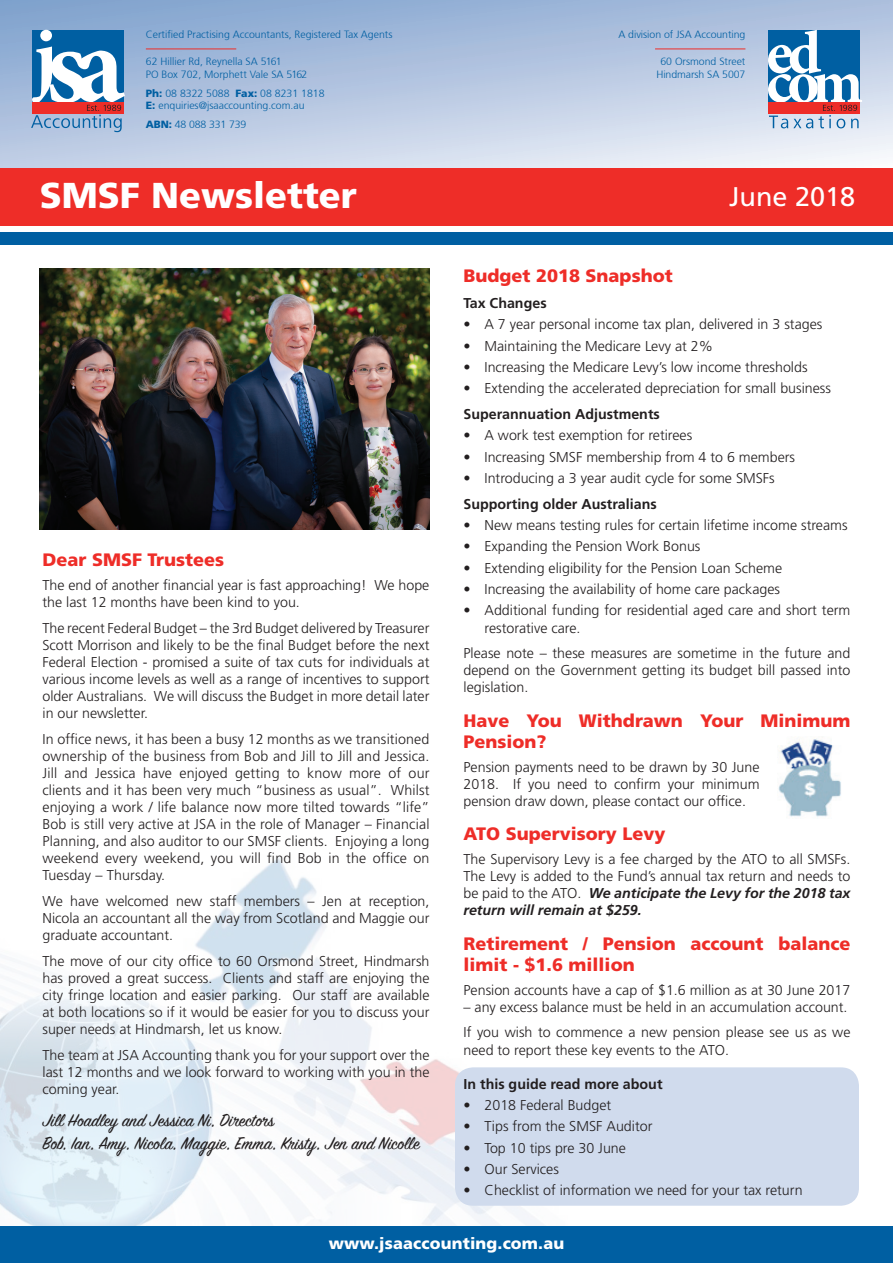
<style>
.page{position:relative;width:893px;height:1263px;background:#fff}
.page>*{position:absolute;margin:0;border:0;box-sizing:border-box;transform-origin:0 0}
.t1{font:900 36px "Frutiger LT Std";color:#fff}
.t2{font:27px "Frutiger LT Std";color:#fff}
.t3{font:19.5px/23.4px "Sign Painter House Script";color:#231f20}
.t4{font:900 18px/21.6px "Frutiger LT Std";color:#ee2d28}
.t5{font:900 16.2px "Frutiger LT Std";letter-spacing:.01em;color:#fff}
.t6{font:300 14.25px/17.1px "Frutiger LT Std";color:#231f20;text-align:justify}
.t7{font:700 14.25px "Frutiger LT Std";color:#231f20}
.t8{font:300 10.5px/12.6px "Frutiger 45";color:#005fa2}
.s1{font-family:"Frutiger LT Std";font-weight:900}
.s2{font-weight:700;font-style:italic}
</style>
<div class="page">
<img style="left:0;top:858px;width:568px;height:369px">
<img style="left:40px;top:269px;width:389px;height:260px">
<div style="left:455px;top:1067px;width:404px;height:139px;background:#d0dbed;border-radius:18px"></div>
<div style="left:0;top:168px;width:893px;height:57px;background:#ee2d28"></div>
<div style="left:0;top:232px;width:893px;height:12px;background:#005fa2"></div>
<div style="left:0;top:1227px;width:893px;height:36px;background:#005fa2"></div>
<svg style="left:0;top:0;width:893px;height:168px;background:#b7c8e2"></svg>
<svg style="left:768px;top:30px;width:94px;height:98px"></svg>
<hr style="left:655px;top:49px;width:90px;height:1px;background:#ee2d28">
<hr style="left:146px;top:49px;width:90px;height:1px;background:#ee2d28">
<svg style="left:31px;top:30px;width:94px;height:102px"></svg>
<img style="left:778px;top:737px;width:63px;height:80px">
<p class="t8" style="left:146px;top:28px;width:248px">Certified Practising Accountants, Registered Tax Agents</p>
<p class="t8" style="left:146px;top:55px;width:163px">62 Hillier Rd, Reynella SA 5161<br>PO Box 702, Morphett Vale SA 5162</p>
<p class="t8" style="left:146px;top:87px;width:180px"><span class="s1">Ph:</span> 08 8322 5088 <span class="s1">Fax:</span> 08 8231 1818<br><span class="s1">E:</span> enquiries@jsaaccounting.com.au</p>
<p class="t8" style="left:146px;top:118px;width:102px"><span class="s1">ABN:</span> 48 088 331 739</p>
<p class="t8" style="left:618px;top:28px;width:128px">A division of JSA Accounting</p>
<p class="t8" style="left:656px;top:55px;width:91px;text-align:center">60 Orsmond Street<br>Hindmarsh SA 5007</p>
<h1 class="t1" style="left:40px;top:174px;width:318px">SMSF Newsletter</h1>
<h2 class="t2" style="left:729px;top:180px;width:128px">June 2018</h2>
<p class="t4" style="left:43px;top:549px;width:183px">Dear SMSF Trustees</p>
<p class="t6" style="left:43px;top:576px;width:388px">The end of another financial year is fast approaching! We hope the last 12 months have been kind to you.</p>
<p class="t6" style="left:43px;top:619px;width:388px">The recent Federal Budget – the 3rd Budget delivered by Treasurer Scott Morrison and likely to be the final Budget before the next Federal Election - promised a suite of tax cuts for individuals at various income levels as well as a range of incentives to support older Australians. We will discuss the Budget in more detail later in our newsletter.</p>
<p class="t6" style="left:43px;top:730px;width:388px">In office news, it has been a busy 12 months as we transitioned ownership of the business from Bob and Jill to Jill and Jessica.<br>Jill and Jessica have enjoyed getting to know more of our clients and it has been very much “business as usual”. Whilst enjoying a work / life balance now more tilted towards “life” Bob is still very active at JSA in the role of Manager – Financial Planning, and also auditor to our SMSF clients. Enjoying a long weekend every weekend, you will find Bob in the office on Tuesday – Thursday.</p>
<p class="t6" style="left:43px;top:893px;width:388px">We have welcomed new staff members – Jen at reception, Nicola an accountant all the way from Scotland and Maggie our graduate accountant.</p>
<p class="t6" style="left:43px;top:953px;width:389px">The move of our city office to 60 Orsmond Street, Hindmarsh has proved a great success. Clients and staff are enjoying the city fringe location and easier parking. Our staff are available at both locations so if it would be easier for you to discuss your super needs at Hindmarsh, let us know.</p>
<p class="t6" style="left:43px;top:1047px;width:388px">The team at JSA Accounting thank you for your support over the last 12 months and we look forward to working with you in the coming year.</p>
<h3 class="t3" style="left:43px;top:1110px;width:379px">Jill Hoadley and Jessica Ni, Directors<br>Bob, Ian, Amy, Nicola, Maggie, Emma, Kristy, Jen and Nicolle</h3>
<p class="t4" style="left:463px;top:265px;width:211px">Budget 2018 Snapshot</p>
<p class="t7" style="left:463px;top:295px;width:85px">Tax Changes</p>
<p class="t6" style="left:463px;top:316px;width:360px">• A 7 year personal income tax plan, delivered in 3 stages</p>
<p class="t6" style="left:463px;top:337px;width:251px">• Maintaining the Medicare Levy at 2%</p>
<p class="t6" style="left:463px;top:359px;width:346px">• Increasing the Medicare Levy’s low income thresholds</p>
<p class="t6" style="left:463px;top:380px;width:369px">• Extending the accelerated depreciation for small business</p>
<p class="t7" style="left:463px;top:406px;width:198px">Superannuation Adjustments</p>
<p class="t6" style="left:463px;top:427px;width:230px">• A work test exemption for retirees</p>
<p class="t6" style="left:463px;top:448px;width:333px">• Increasing SMSF membership from 4 to 6 members</p>
<p class="t6" style="left:463px;top:470px;width:313px">• Introducing a 3 year audit cycle for some SMSFs</p>
<p class="t7" style="left:463px;top:495px;width:195px">Supporting older Australians</p>
<p class="t6" style="left:463px;top:517px;width:386px">• New means testing rules for certain lifetime income streams</p>
<p class="t6" style="left:463px;top:538px;width:238px">• Expanding the Pension Work Bonus</p>
<p class="t6" style="left:463px;top:559px;width:320px">• Extending eligibility for the Pension Loan Scheme</p>
<p class="t6" style="left:463px;top:581px;width:318px">• Increasing the availability of home care packages</p>
<p class="t6" style="left:484px;top:602px;width:367px;text-indent:-21px">• Additional funding for residential aged care and short term restorative care.</p>
<p class="t6" style="left:463px;top:645px;width:388px">Please note – these measures are sometime in the future and depend on the Government getting its budget bill passed into legislation.</p>
<p class="t4" style="left:463px;top:710px;width:388px">Have You Withdrawn Your Minimum<br>Pension?</p>
<p class="t6" style="left:463px;top:759px;width:298px">Pension payments need to be drawn by 30 June 2018. If you need to confirm your minimum pension draw down, please contact our office.</p>
<p class="t4" style="left:463px;top:823px;width:203px">ATO Supervisory Levy</p>
<p class="t6" style="left:463px;top:851px;width:388px">The Supervisory Levy is a fee charged by the ATO to all SMSFs.<br>The Levy is added to the Fund’s annual tax return and needs to be paid to the ATO. <span class="s2">We anticipate the Levy for the 2018 tax return will remain at $259.</span></p>
<p class="t4" style="left:463px;top:932px;width:388px">Retirement / Pension account balance limit - $1.6 million</p>
<p class="t6" style="left:463px;top:981px;width:388px">Pension accounts have a cap of $1.6 million as at 30 June 2017</p>
<p class="t6" style="left:463px;top:994px;width:388px;line-height:25.7px">– any excess balance must be held in an accumulation account.<br>If you wish to commence a new pension please see us as we</p>
<p class="t6" style="left:463px;top:1041px;width:267px">need to report these key events to the ATO.</p>
<p class="t7" style="left:463px;top:1075px;width:201px">In this guide read more about</p>
<p class="t6" style="left:463px;top:1097px;width:149px">• 2018 Federal Budget</p>
<p class="t6" style="left:463px;top:1118px;width:190px">• Tips from the SMSF Auditor</p>
<p class="t6" style="left:463px;top:1139px;width:164px">• Top 10 tips pre 30 June</p>
<p class="t6" style="left:463px;top:1161px;width:97px">• Our Services</p>
<p class="t6" style="left:463px;top:1182px;width:341px">• Checklist of information we need for your tax return</p>
<p class="t5" style="left:329px;top:1234px;width:237px">www.jsaaccounting.com.au</p>
</div>
